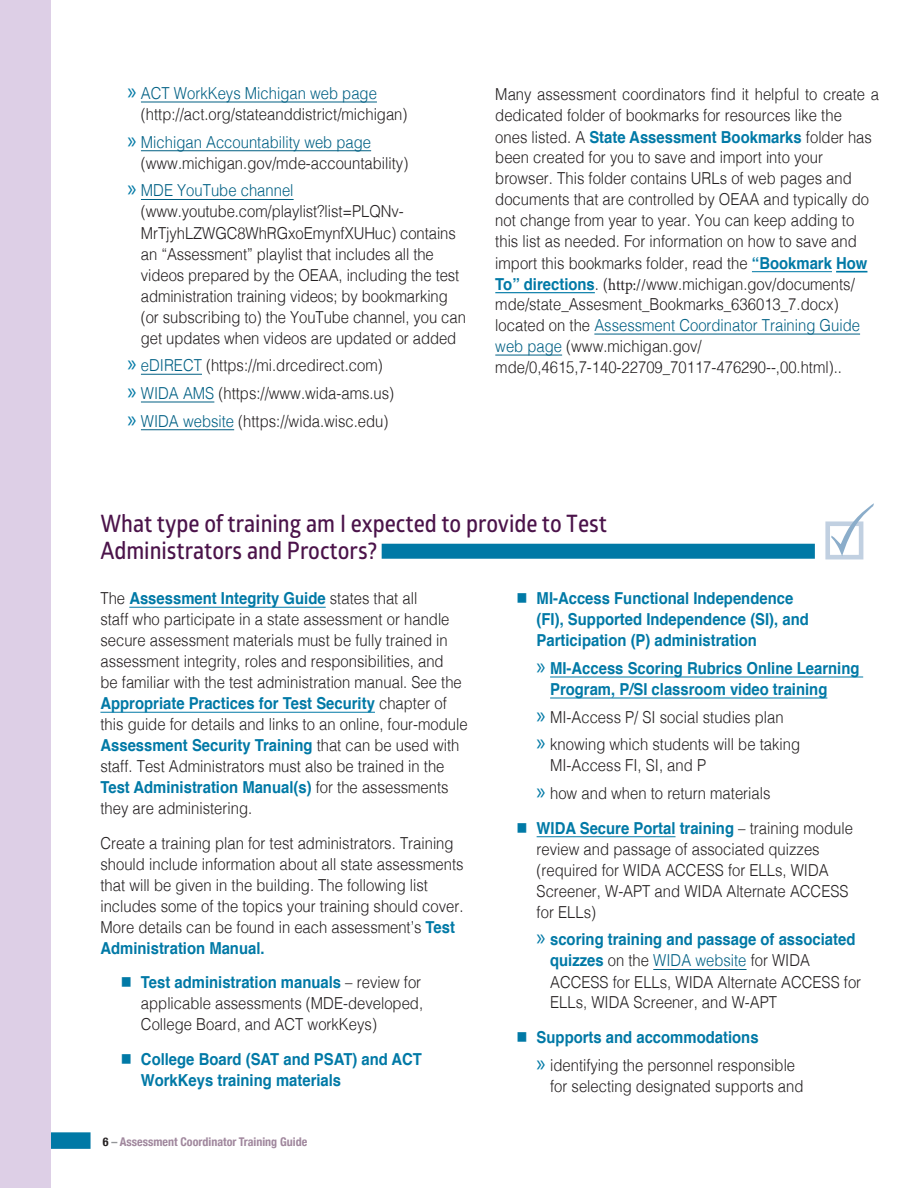
<style>
.page{position:relative;width:918px;height:1188px;background:#fff}
.page>*{position:absolute;margin:0;border:0;box-sizing:border-box;transform-origin:0 0}
.subhead1{font:24px/27px "Glober Semi Bold Free";color:#4b134a;scale:.9 1}
.text1{font:300 16.5px/21px "Helvetica";color:#231f20;scale:.9 1}
.t1{font:700 16.5px/21px "Helvetica";color:#0079a6;scale:.9 1}
.t2{font:700 condensed 12px "Helvetica Neue";color:#a0879d}
.s1{font-family:"Myriad Pro";font-weight:400;font-size:24px;color:#0079a6}
.s2{color:#006084}
.s3{font-weight:700;color:#0079a6}
.s4{font-family:"Minion Pro";font-weight:400}
.s5{color:#0079a6}
.s6{font-family:"Myriad Pro";font-weight:400;font-size:24px}
.s7{color:#231f20}
.s8{color:#939598}
</style>
<div class="page">
<div style="left:39px;top:1132px;width:52px;height:17px;background:#0079a6"></div>
<div style="left:0;top:0;width:51px;height:1188px;background:#ddcfe6"></div>
<hr style="left:141px;top:102px;width:236px;height:1px;background:#006084">
<hr style="left:141px;top:150px;width:230px;height:1px;background:#006084">
<hr style="left:141px;top:199px;width:153px;height:1px;background:#006084">
<hr style="left:141px;top:374px;width:61px;height:1px;background:#006084">
<hr style="left:141px;top:402px;width:73px;height:1px;background:#006084">
<hr style="left:141px;top:429px;width:93px;height:1px;background:#006084">
<div style="left:382px;top:544px;width:433px;height:15px;background:#0079a6"></div>
<svg style="left:825px;top:521px;width:38px;height:38px"></svg>
<svg style="left:831px;top:503px;width:43px;height:53px"></svg>
<hr style="left:129px;top:607px;width:197px;height:1px;background:#0079a6">
<hr style="left:100px;top:712px;width:275px;height:1px;background:#0079a6">
<hr style="left:550px;top:677px;width:313px;height:1px;background:#0079a6">
<hr style="left:550px;top:698px;width:277px;height:1px;background:#0079a6">
<hr style="left:537px;top:836px;width:139px;height:1px;background:#0079a6">
<hr style="left:653px;top:969px;width:94px;height:1px;background:#006084">
<hr style="left:752px;top:271px;width:80px;height:1px;background:#0079a6">
<hr style="left:836px;top:271px;width:31px;height:1px;background:#0079a6">
<hr style="left:495px;top:292px;width:100px;height:1px;background:#0079a6">
<hr style="left:594px;top:334px;width:266px;height:1px;background:#006084">
<hr style="left:495px;top:355px;width:67px;height:1px;background:#006084">
<p class="text1" style="left:141px;top:81px;width:298px;text-indent:-14px"><span class="s1">»</span> <span class="s2">ACT WorkKeys Michigan web page </span>(http://act.org/stateanddistrict/michigan)</p>
<p class="text1" style="left:141px;top:130px;width:299px;text-indent:-14px"><span class="s1">»</span> <span class="s2">Michigan Accountability web page </span>(www.michigan.gov/mde-accountability)</p>
<p class="text1" style="left:141px;top:179px;width:363px;text-indent:-14px"><span class="s1">»</span> <span class="s2">MDE YouTube channel </span>(www.youtube.com/playlist?list=PLQNv-MrTjyhLZWGC8WhRGxoEmynfXUHuc) contains an “Assessment” playlist that includes all the videos prepared by the OEAA, including the test administration training videos; by bookmarking (or subscribing to) the YouTube channel, you can get updates when videos are updated or added</p>
<p class="text1" style="left:127px;top:354px;width:285px"><span class="s1">»</span> <span class="s2">eDIRECT</span> (https://mi.drcedirect.com)</p>
<p class="text1" style="left:127px;top:381px;width:298px"><span class="s1">»</span> <span class="s2">WIDA AMS</span> (https://www.wida-ams.us)</p>
<p class="text1" style="left:127px;top:409px;width:292px"><span class="s1">»</span> <span class="s2">WIDA website</span> (https://wida.wisc.edu)</p>
<p class="text1" style="left:495px;top:83px;width:428px">Many assessment coordinators find it helpful to create a dedicated folder of bookmarks for resources like the<br>ones listed. A <span class="s3">State Assessment Bookmarks</span> folder has been created for you to save and import into your browser. This folder contains URLs of web pages and documents that are controlled by OEAA and typically do not change from year to year. You can keep adding to this list as needed. For information on how to save and import this bookmarks folder, read the <span class="s3">“Bookmark How To” directions</span>. (<span class="s4">http://</span>www.michigan.gov/documents/ mde/state_Assesment_Bookmarks_636013_7.docx) located on the <span class="s2">Assessment Coordinator Training Guide web page</span> (www.michigan.gov/ mde/0,4615,7-140-22709_70117-476290--,00.html)..</p>
<p class="subhead1" style="left:100px;top:510px;width:564px">What type of training am I expected to provide to Test<br>Administrators and Proctors?</p>
<p class="text1" style="left:100px;top:587px;width:410px">The <span class="s3">Assessment Integrity Guide</span> states that all<br>staff who participate in a state assessment or handle secure assessment materials must be fully trained in assessment integrity, roles and responsibilities, and<br>be familiar with the test administration manual. See the <span class="s3">Appropriate Practices for Test Security</span> chapter of this guide for details and links to an online, four-module <span class="s3">Assessment Security Training</span> that can be used with staff. Test Administrators must also be trained in the <span class="s3">Test Administration Manual(s)</span> for the assessments they are administering.</p>
<p class="text1" style="left:100px;top:831px;width:405px">Create a training plan for test administrators. Training should include information about all state assessments that will be given in the building. The following list includes some of the topics your training should cover.<br>More details can be found in each assessment’s <span class="s3">Test Administration Manual.</span></p>
<p class="text1" style="left:141px;top:971px;width:315px;text-align:justify;text-indent:-20px"><span class="s5">■</span> <span class="s3">Test administration manuals</span> – review for applicable assessments (MDE-developed, College Board, and ACT workKeys)</p>
<p class="t1" style="left:141px;top:1049px;width:314px;text-indent:-20px">■ College Board (SAT and PSAT) and ACT<br>WorkKeys training materials</p>
<p class="t1" style="left:537px;top:588px;width:304px;text-indent:-20px">■ MI-Access Functional Independence (FI), Supported Independence (SI), and<br>Participation (P) administration</p>
<p class="t1" style="left:550px;top:658px;width:345px;text-indent:-14px"><span class="s6">»</span> MI-Access Scoring Rubrics Online Learning<br>Program, P/SI classroom video training</p>
<p class="text1" style="left:537px;top:705px;width:276px"><span class="s1">»</span> MI-Access P/ SI social studies plan</p>
<p class="text1" style="left:550px;top:733px;width:279px;text-indent:-14px"><span class="s1">»</span> knowing which students will be taking<br>MI-Access FI, SI, and P</p>
<p class="text1" style="left:537px;top:782px;width:261px"><span class="s1">»</span> how and when to return materials</p>
<p class="text1" style="left:537px;top:816px;width:353px;text-indent:-20px"><span class="s5">■</span> <span class="s3">WIDA Secure Portal training</span> – training module review and passage of associated quizzes (required for WIDA ACCESS for ELLs, WIDA Screener, W-APT and WIDA Alternate ACCESS for ELLs)</p>
<p class="text1" style="left:550px;top:928px;width:347px;text-indent:-13px"><span class="s1">»</span> <span class="s3">scoring training and passage of associated quizzes</span> on the <span class="s2">WIDA website</span> for WIDA ACCESS for ELLs, WIDA Alternate ACCESS for ELLs, WIDA Screener, and W-APT</p>
<p class="t1" style="left:516px;top:1027px;width:271px">■ Supports and accommodations</p>
<p class="text1" style="left:550px;top:1053px;width:283px;text-indent:-14px"><span class="s1">»</span> identifying the personnel responsible for selecting designated supports and</p>
<p class="t2" style="left:103px;top:1132px;width:206px"><span class="s7">6</span> <span class="s8">–</span> Assessment Coordinator Training Guide</p>
</div>
